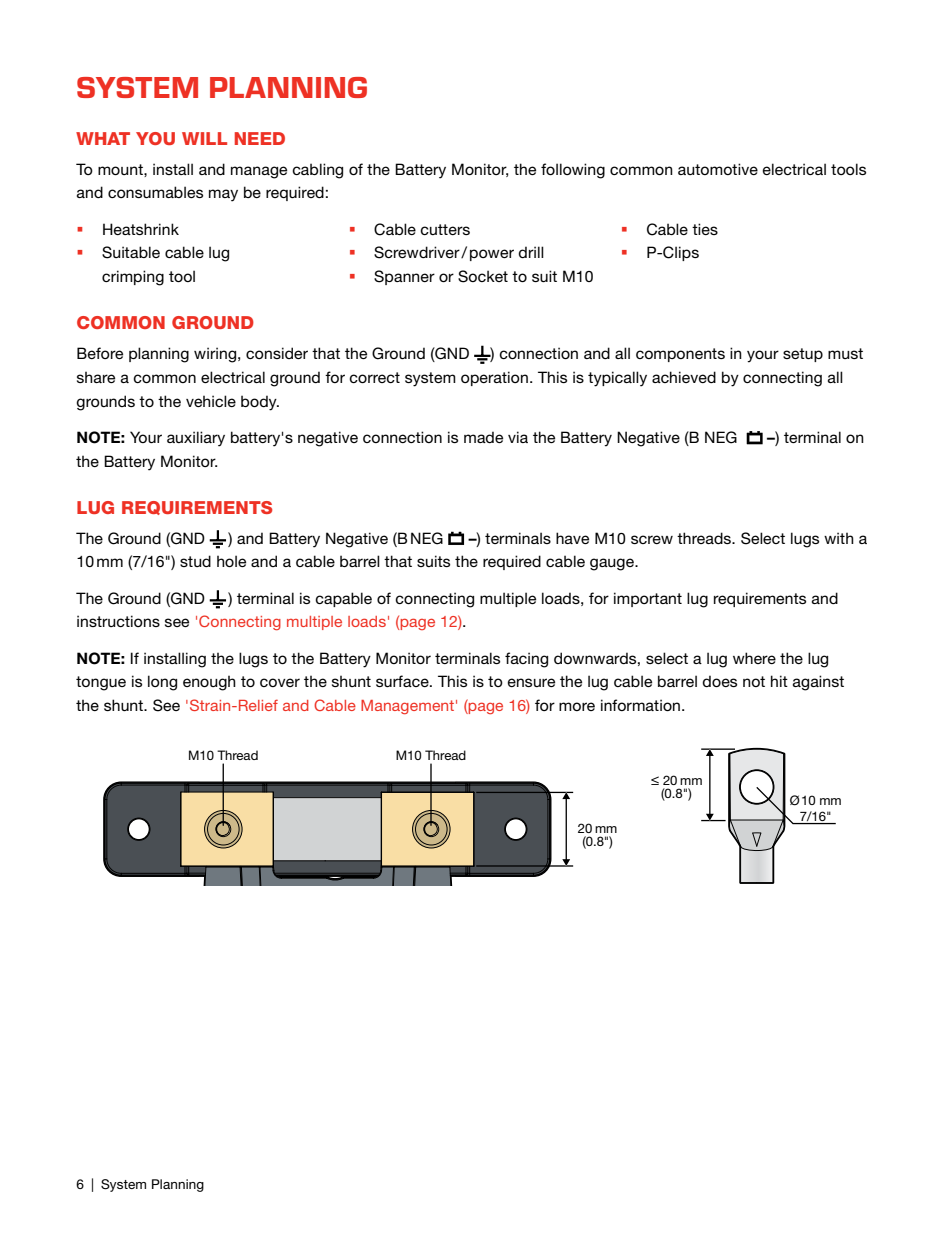
<style>
.page{position:relative;width:944px;height:1238px;background:#fff}
.page>*{position:absolute;margin:0;border:0;box-sizing:border-box;transform-origin:0 0}
.t1{font:31.5px "Eurostile Hea";letter-spacing:.01em;color:#ee3124}
.t2{font:800 18px "Helvetica Neue LT Std";letter-spacing:.01em;color:#ee3124}
.t3{font:15.75px/23.6px "Helvetica Neue LT Std";letter-spacing:.01em;color:#000}
.t4{font:13.5px "Helvetica Neue LT Std";letter-spacing:.01em;color:#000}
.t5{font:13.05px/13px "Helvetica Neue LT Std";color:#000;text-align:center}
.s1{font-weight:700}
.s2{color:#ee3124}
.s3{font-family:"Myriad Pro";font-size:15.75px}
</style>
<div class="page">
<svg style="left:474px;top:346px;width:16px;height:18px"></svg>
<svg style="left:747px;top:431px;width:16px;height:13px"></svg>
<svg style="left:210px;top:530px;width:16px;height:18px"></svg>
<svg style="left:448px;top:532px;width:16px;height:13px"></svg>
<svg style="left:210px;top:590px;width:16px;height:18px"></svg>
<svg style="left:103px;top:781px;width:448px;height:104px;background:#8f8a7e"></svg>
<hr style="left:223px;top:764px;width:1px;height:61px;background:#000">
<hr style="left:430px;top:764px;width:2px;height:61px;background:#000">
<svg style="left:728px;top:747px;width:108px;height:136px"></svg>
<hr style="left:476px;top:791px;width:97px;height:2px;background:#000">
<hr style="left:476px;top:865px;width:97px;height:1px;background:#000">
<hr style="left:701px;top:748px;width:34px;height:1px;background:#000">
<hr style="left:701px;top:819px;width:25px;height:2px;background:#000">
<hr style="left:709px;top:754px;width:1px;height:60px;background:#000">
<svg style="left:706px;top:749px;width:8px;height:7px"></svg>
<svg style="left:706px;top:813px;width:8px;height:7px"></svg>
<hr style="left:566px;top:798px;width:1px;height:62px;background:#000">
<svg style="left:562px;top:792px;width:8px;height:7px"></svg>
<svg style="left:562px;top:859px;width:8px;height:7px"></svg>
<h1 class="t1" style="left:77px;top:65px;width:293px">SYSTEM PLANNING</h1>
<p class="t2" style="left:77px;top:128px;width:211px">WHAT YOU WILL NEED</p>
<p class="t3" style="left:77px;top:157px;width:792px">To mount, install and manage cabling of the Battery Monitor, the following common automotive electrical tools and consumables may be required:</p>
<p class="t3" style="left:102px;top:217px;width:130px">Heatshrink<br>Suitable cable lug crimping tool</p>
<p class="t3" style="left:374px;top:217px;width:221px">Cable cutters<br>Screwdriver/power drill<br>Spanner or Socket to suit M10</p>
<p class="t3" style="left:646px;top:217px;width:73px">Cable ties<br>P-Clips</p>
<p class="t2" style="left:77px;top:312px;width:179px">COMMON GROUND</p>
<p class="t3" style="left:77px;top:341px;width:394px">Before planning wiring, consider that the Ground (GND</p>
<p class="t3" style="left:77px;top:341px;width:788px;text-indent:414px">) connection and all components in your setup must share a common electrical ground for correct system operation. This is typically achieved by connecting all grounds to the vehicle body.</p>
<p class="t3" style="left:77px;top:425px;width:662px"><span class="s1">NOTE:</span> Your auxiliary battery's negative connection is made via the Battery Negative (B NEG</p>
<p class="t3" style="left:767px;top:425px;width:98px"><span class="s1">–</span>) terminal on</p>
<p class="t3" style="left:77px;top:449px;width:141px">the Battery Monitor.</p>
<p class="t2" style="left:77px;top:496px;width:198px">LUG REQUIREMENTS</p>
<p class="t3" style="left:77px;top:526px;width:130px">The Ground (GND</p>
<p class="t3" style="left:228px;top:526px;width:217px">) and Battery Negative (B NEG</p>
<p class="t3" style="left:77px;top:526px;width:792px;text-indent:392px"><span class="s1">–</span>) terminals have M10 screw threads. Select lugs with a<br>10 mm (7/16") stud hole and a cable barrel that suits the required cable gauge.</p>
<p class="t3" style="left:77px;top:586px;width:130px">The Ground (GND</p>
<p class="t3" style="left:77px;top:586px;width:763px;text-indent:152px">) terminal is capable of connecting multiple loads, for important lug requirements and instructions see <span class="s2">'Connecting multiple loads' (page 12)</span>.</p>
<p class="t3" style="left:77px;top:646px;width:769px"><span class="s1">NOTE:</span> If installing the lugs to the Battery Monitor terminals facing downwards, select a lug where the lug tongue is long enough to cover the shunt surface. This is to ensure the lug cable barrel does not hit against the shunt. See <span class="s2">'Strain-Relief and Cable Management' (page 16)</span> for more information.</p>
<p class="t5" style="left:188px;top:748px;width:72px">M10 Thread</p>
<p class="t5" style="left:396px;top:748px;width:72px">M10 Thread</p>
<p class="t4" style="left:77px;top:1175px;width:129px">6 | System Planning</p>
<p class="t5" style="left:578px;top:821px;width:41px">20 mm (0.8")</p>
<p class="t5" style="left:650px;top:773px;width:54px"><span class="s3">≤</span> 20 mm (0.8")</p>
<p class="t5" style="left:790px;top:792px;width:53px;line-height:15.8px">Ø 10 mm<br>7/16"</p>
</div>
